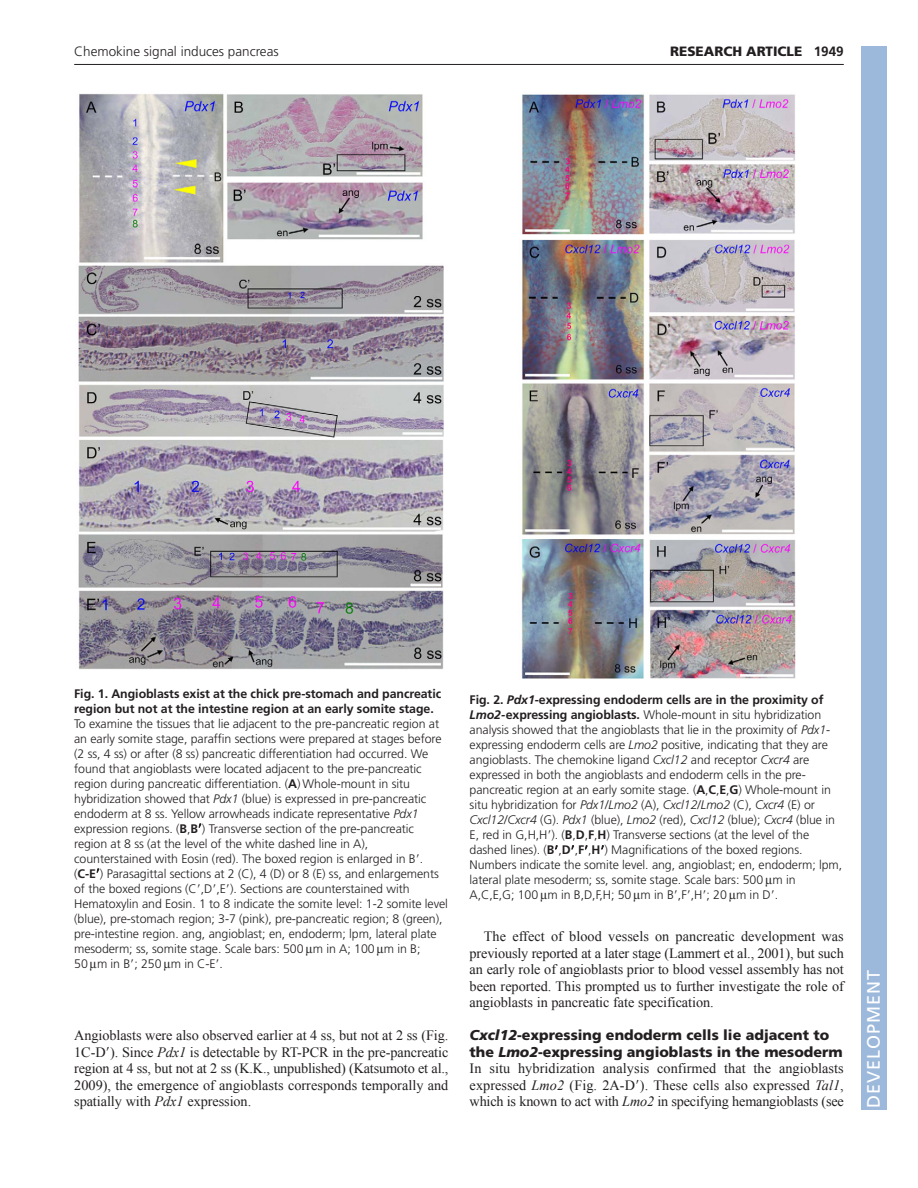
<style>
.page{position:relative;width:918px;height:1188px;background:#fff}
.page>*{position:absolute;margin:0;border:0;box-sizing:border-box;transform-origin:0 0}
.t1{font:18px "Frutiger LT Std";letter-spacing:.055em;color:#fff}
.t2{font:14.25px/16.5px "Times New Roman";letter-spacing:-.005em;color:#231f20;text-align:justify}
.t3{font:900 14.25px/16.5px "Frutiger LT Std";color:#231f20}
.t4{font:300 13.5px "Frutiger LT Std";color:#231f20}
.t5{font:900 13.5px "Frutiger LT Std";color:#231f20}
.t6{font:300 12.3px/15px "Frutiger LT Std";letter-spacing:-.005em;color:#231f20}
.t7{font:700 12.3px/15px "Frutiger LT Std";letter-spacing:-.005em;color:#231f20}
.s1{font-weight:700}
.s2{font-style:italic}
.s3{font-family:"Mathematical Pi One";font-weight:400}
.s4{font-family:"Mathematical Pi One"}
.s5{font-weight:700;font-style:italic}
</style>
<div class="page">
<hr style="left:74px;top:64px;width:770px;height:1px;background:#231f20">
<img style="left:78px;top:94px;width:366px;height:576px">
<img style="left:521px;top:94px;width:275px;height:585px">
<div style="left:861px;top:46px;width:25px;height:1064px;background:#9cb9db"></div>
<p class="t4" style="left:74px;top:46px;width:206px">Chemokine signal induces pancreas</p>
<p class="t5" style="left:670px;top:46px;width:175px">RESEARCH ARTICLE <span class="s1">1949</span></p>
<p class="t7" style="left:74px;top:687px;width:369px">Fig. 1. Angioblasts exist at the chick pre-stomach and pancreatic region but not at the intestine region at an early somite stage.</p>
<p class="t6" style="left:74px;top:717px;width:375px">To examine the tissues that lie adjacent to the pre-pancreatic region at an early somite stage, paraffin sections were prepared at stages before (2 ss, 4 ss) or after (8 ss) pancreatic differentiation had occurred. We found that angioblasts were located adjacent to the pre-pancreatic region during pancreatic differentiation. (<span class="s1">A</span>) Whole-mount in situ hybridization showed that <span class="s2">Pdx1</span> (blue) is expressed in pre-pancreatic endoderm at 8 ss. Yellow arrowheads indicate representative <span class="s2">Pdx1 </span>expression regions. (<span class="s1">B</span>,<span class="s1">B</span><span class="s3">-</span>) Transverse section of the pre-pancreatic region at 8 ss (at the level of the white dashed line in A), counterstained with Eosin (red). The boxed region is enlarged in B<span class="s3">-</span>. (<span class="s1">C-E</span><span class="s3">-</span>) Parasagittal sections at 2 (C), 4 (D) or 8 (E) ss, and enlargements of the boxed regions (C<span class="s3">-</span>,D<span class="s3">-</span>,E<span class="s3">-</span>). Sections are counterstained with Hematoxylin and Eosin. 1 to 8 indicate the somite level: 1-2 somite level (blue), pre-stomach region; 3-7 (pink), pre-pancreatic region; 8 (green), pre-intestine region. ang, angioblast; en, endoderm; lpm, lateral plate mesoderm; ss, somite stage. Scale bars: 500 m in A; 100 m in B;<br>50 m in B<span class="s3">-</span>; 250 m in C-E<span class="s3">-</span>.</p>
<p class="t2" style="left:74px;top:1027px;width:376px">Angioblasts were also observed earlier at 4 ss, but not at 2 ss (Fig.<br>1C-D<span class="s4">-</span>). Since <span class="s2">Pdx1</span> is detectable by RT-PCR in the pre-pancreatic region at 4 ss, but not at 2 ss (K.K., unpublished) (Katsumoto et al., 2009), the emergence of angioblasts corresponds temporally and spatially with <span class="s2">Pdx1</span> expression.</p>
<p class="t6" style="left:470px;top:694px;width:374px"><span class="s1">Fig. 2.</span> <span class="s5">Pdx1</span><span class="s1">-expressing endoderm cells are in the proximity of </span><span class="s5">Lmo2-</span><span class="s1">expressing angioblasts.</span> Whole-mount in situ hybridization analysis showed that the angioblasts that lie in the proximity of <span class="s2">Pdx1</span>- expressing endoderm cells are <span class="s2">Lmo2</span> positive, indicating that they are angioblasts. The chemokine ligand <span class="s2">Cxcl12</span> and receptor <span class="s2">Cxcr4</span> are expressed in both the angioblasts and endoderm cells in the pre&shy;pancreatic region at an early somite stage. (<span class="s1">A</span>,<span class="s1">C</span>,<span class="s1">E</span>,<span class="s1">G</span>) Whole-mount in situ hybridization for <span class="s2">Pdx1</span>/<span class="s2">Lmo2</span> (A), <span class="s2">Cxcl12</span>/<span class="s2">Lmo2</span> (C), <span class="s2">Cxcr4</span> (E) or <span class="s2">Cxcl12</span>/<span class="s2">Cxcr4</span> (G). <span class="s2">Pdx1</span> (blue), <span class="s2">Lmo2</span> (red), <span class="s2">Cxcl12</span> (blue); <span class="s2">Cxcr4</span> (blue in E, red in G,H,H<span class="s3">-</span>). (<span class="s1">B</span>,<span class="s1">D</span>,<span class="s1">F</span>,<span class="s1">H</span>) Transverse sections (at the level of the dashed lines). (<span class="s1">B</span><span class="s3">-</span>,<span class="s1">D</span><span class="s3">-</span>,<span class="s1">F</span><span class="s3">-</span>,<span class="s1">H</span><span class="s3">-</span>) Magnifications of the boxed regions.<br>Numbers indicate the somite level. ang, angioblast; en, endoderm; lpm, lateral plate mesoderm; ss, somite stage. Scale bars: 500 m in A,C,E,G; 100 m in B,D,F,H; 50 m in B<span class="s3">-</span>,F<span class="s3">-</span>,H<span class="s3">-</span>; 20 m in D<span class="s3">-</span>.</p>
<p class="t2" style="left:470px;top:928px;width:376px;text-indent:14px">The effect of blood vessels on pancreatic development was previously reported at a later stage (Lammert et al., 2001), but such an early role of angioblasts prior to blood vessel assembly has not been reported. This prompted us to further investigate the role of angioblasts in pancreatic fate specification.</p>
<p class="t3" style="left:470px;top:1028px;width:375px"><span class="s2">Cxcl12</span>-expressing endoderm cells lie adjacent to the <span class="s2">Lmo2</span>-expressing angioblasts in the mesoderm</p>
<p class="t2" style="left:470px;top:1060px;width:376px">In situ hybridization analysis confirmed that the angioblasts expressed <span class="s2">Lmo2</span> (Fig. 2A-D<span class="s4">-</span>). These cells also expressed <span class="s2">Tal1</span>, which is known to act with <span class="s2">Lmo2</span> in specifying hemangioblasts (see</p>
<h1 class="t1" style="left:863px;top:1108px;width:140px;rotate:-90deg">DEVELOPMENT</h1>
</div>
